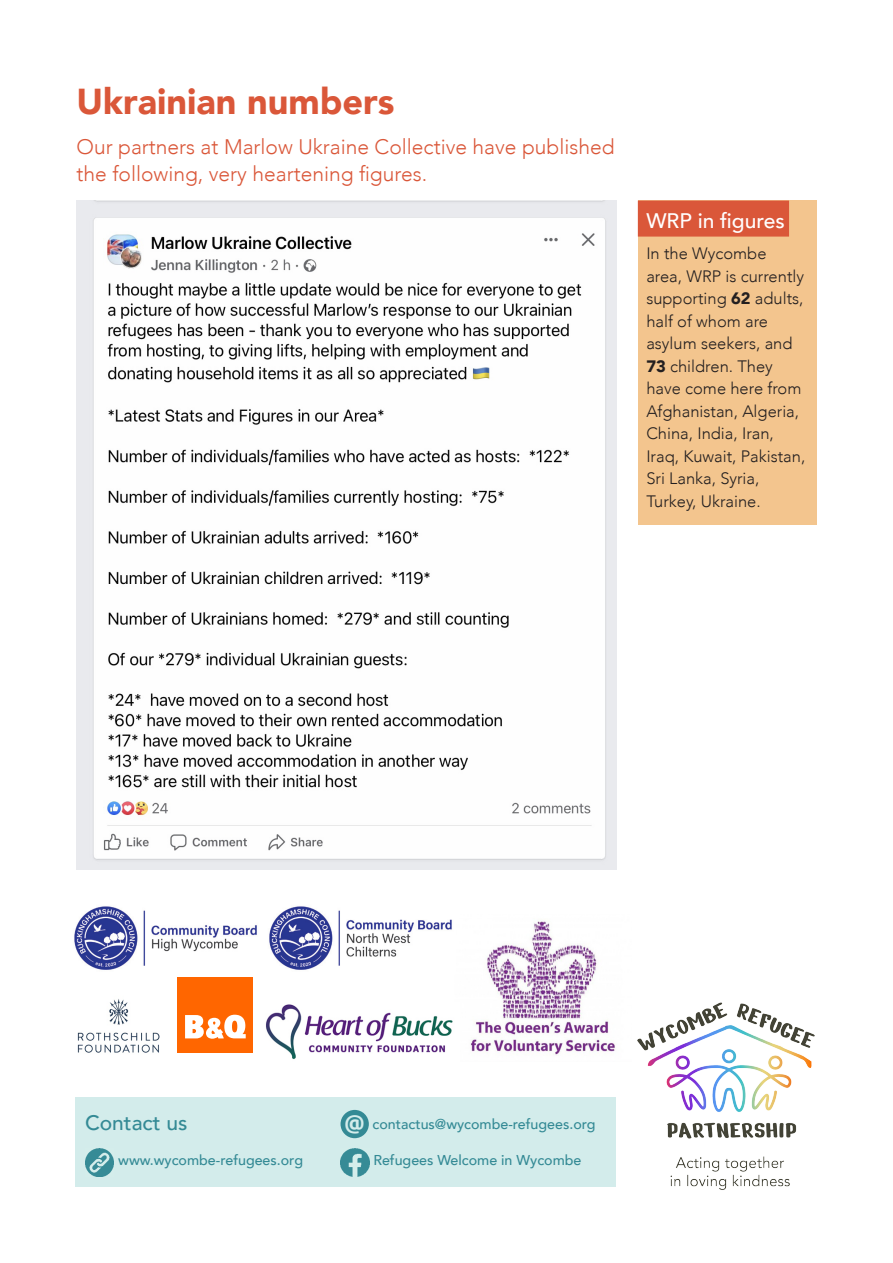
<style>
.page{position:relative;width:893px;height:1263px;background:#fff}
.page>*{position:absolute;margin:0;border:0;box-sizing:border-box;transform-origin:0 0}
.heading_1{font:900 36px "Avenir";color:#da5739}
.standfirst{font:300 21px/27px "Avenir";color:#da5739}
.heading_2{font:500 21px "Avenir";color:#fff}
.heading_2-2{font:500 21px "Avenir";color:#348a95}
.t1{font:700 20.7px "Ubuntu";color:#d3eceb}
.text_first{font:300 16.5px/22.5px "Avenir";color:#231f20}
.highlights_no_bullet{font:500 14.25px "Avenir";color:#348a95}
.s1{font-weight:900}
</style>
<div class="page">
<div style="left:76px;top:1097px;width:540px;height:89px;background:#d3eceb"></div>
<img style="left:85px;top:1148px;width:28px;height:28px">
<img style="left:341px;top:1148px;width:28px;height:28px">
<div style="left:341px;top:1110px;width:28px;height:28px;background:#348a95;border-radius:50%"></div>
<img style="left:637px;top:1002px;width:178px;height:188px">
<img style="left:470px;top:921px;width:146px;height:135px">
<img style="left:74px;top:906px;width:183px;height:64px">
<img style="left:269px;top:906px;width:183px;height:64px">
<img style="left:266px;top:1004px;width:187px;height:55px">
<img style="left:77px;top:999px;width:83px;height:54px">
<div style="left:177px;top:977px;width:76px;height:76px;background:#f60"></div>
<svg style="left:185px;top:1015px;width:61px;height:24px"></svg>
<img style="left:77px;top:201px;width:540px;height:668px">
<div style="left:638px;top:201px;width:178px;height:324px;background:#f3c58e"></div>
<div style="left:638px;top:201px;width:151px;height:36px;background:#da5739"></div>
<p class="heading_1" style="left:77px;top:71px;width:320px">Ukrainian numbers</p>
<p class="standfirst" style="left:77px;top:133px;width:540px">Our partners at Marlow Ukraine Collective have published the following, very heartening figures.</p>
<p class="heading_2" style="left:646px;top:203px;width:140px">WRP in figures</p>
<p class="text_first" style="left:646px;top:242px;width:160px">In the Wycombe area, WRP is currently supporting <span class="s1">62</span> adults, half of whom are asylum seekers, and<br><span class="s1">73</span> children. They have come here from<br>Afghanistan, Algeria,<br>China, India, Iran,<br>Iraq, Kuwait, Pakistan,<br>Sri Lanka, Syria,<br>Turkey, Ukraine.</p>
<p class="heading_2-2" style="left:85px;top:1104px;width:104px">Contact us</p>
<p class="highlights_no_bullet" style="left:118px;top:1148px;width:186px">www.wycombe-refugees.org</p>
<p class="t1" style="left:344px;top:1110px;width:22px">@</p>
<p class="highlights_no_bullet" style="left:373px;top:1112px;width:224px">contactus@wycombe-refugees.org</p>
<p class="highlights_no_bullet" style="left:373px;top:1148px;width:210px">Refugees Welcome in Wycombe</p>
</div>
